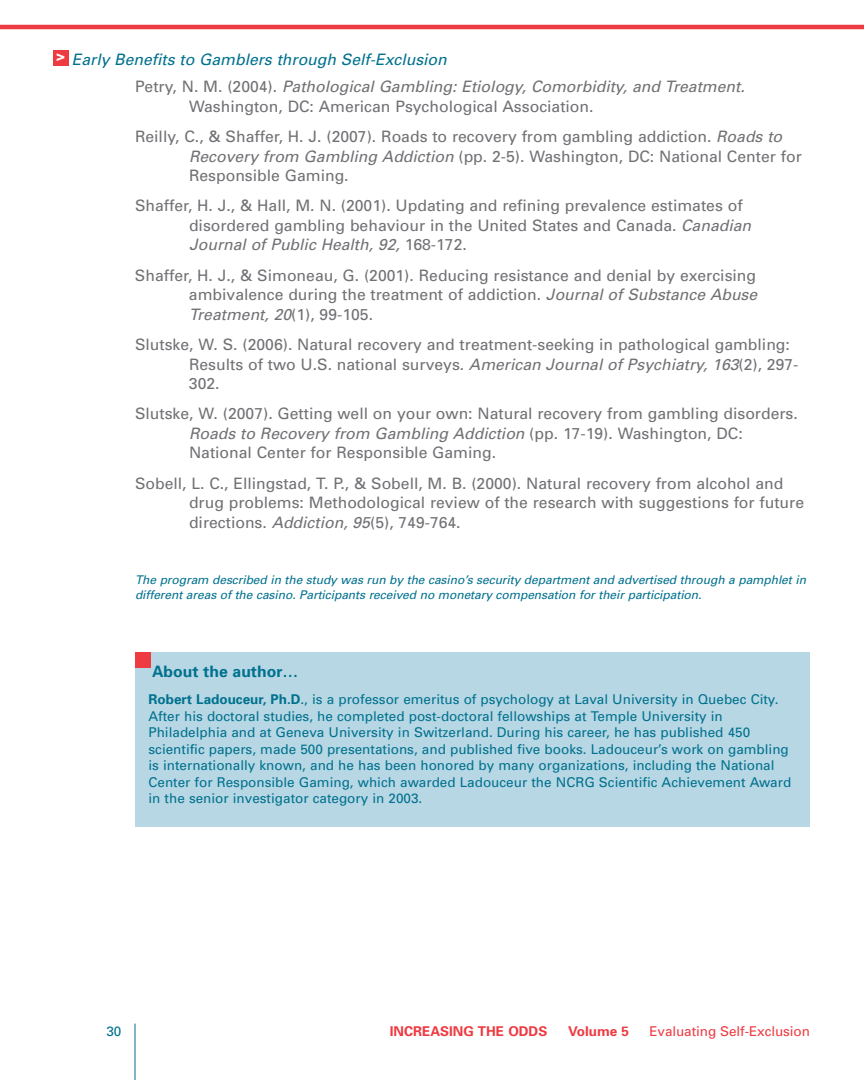
<style>
.page{position:relative;width:864px;height:1080px;background:#fff}
.page>*{position:absolute;margin:0;border:0;box-sizing:border-box;transform-origin:0 0}
.t1{font:15.75px/19.5px "Univers";color:#717074}
.t2{font:italic 15.75px "Univers";color:#00718e}
.t3{font:700 15.75px "Univers";color:#00718e}
.t4{font:13.5px/16.5px "Univers";color:#00718e}
.t5{font:700 13.5px "Univers";color:#ee3a41}
.t6{font:13.5px "Univers";letter-spacing:-.005em;color:#ee3a41}
.t7{font:italic 12px/15px "Univers";letter-spacing:-.005em;color:#00718e}
.s1{font-style:italic}
.s2{font-weight:700}
</style>
<div class="page">
<hr style="left:0;top:25px;width:864px;height:4px;background:#ee3a41">
<hr style="left:135px;top:1024px;width:1px;height:56px;background:#00718e">
<div style="left:135px;top:652px;width:675px;height:174px;background:#b7d7e4"></div>
<div style="left:135px;top:652px;width:16px;height:16px;background:#ee3a41"></div>
<div style="left:53px;top:50px;width:16px;height:16px;background:#ee3a41"></div>
<p class="t2" style="left:56px;top:54px;width:392px"><sup>&gt;</sup> Early Benefits to Gamblers through Self-Exclusion</p>
<p class="t1" style="left:189px;top:78px;width:557px;text-indent:-54px">Petry, N. M. (2004). <span class="s1">Pathological Gambling: Etiology, Comorbidity, and Treatment.<br></span>Washington, DC: American Psychological Association.</p>
<p class="t1" style="left:189px;top:128px;width:614px;text-indent:-54px">Reilly, C., &amp; Shaffer, H. J. (2007). Roads to recovery from gambling addiction. <span class="s1">Roads to<br>Recovery from Gambling Addiction</span> (pp. 2-5). Washington, DC: National Center for<br>Responsible Gaming.</p>
<p class="t1" style="left:189px;top:198px;width:564px;text-indent:-54px">Shaffer, H. J., &amp; Hall, M. N. (2001). Updating and refining prevalence estimates of disordered gambling behaviour in the United States and Canada. <span class="s1">Canadian<br>Journal of Public Health, 92,</span> 168-172.</p>
<p class="t1" style="left:189px;top:267px;width:570px;text-align:justify;text-indent:-54px">Shaffer, H. J., &amp; Simoneau, G. (2001). Reducing resistance and denial by exercising ambivalence during the treatment of addiction. <span class="s1">Journal of Substance Abuse Treatment, 20</span>(1), 99-105.</p>
<p class="t1" style="left:189px;top:336px;width:611px;text-indent:-54px">Slutske, W. S. (2006). Natural recovery and treatment-seeking in pathological gambling:<br>Results of two U.S. national surveys. <span class="s1">American Journal of Psychiatry, 163</span>(2), 297-<br>302.</p>
<p class="t1" style="left:189px;top:405px;width:610px;text-indent:-54px">Slutske, W. (2007). Getting well on your own: Natural recovery from gambling disorders.<br><span class="s1">Roads to Recovery from Gambling Addiction</span> (pp. 17-19). Washington, DC:<br>National Center for Responsible Gaming.</p>
<p class="t1" style="left:189px;top:475px;width:617px;text-indent:-54px">Sobell, L. C., Ellingstad, T. P., &amp; Sobell, M. B. (2000). Natural recovery from alcohol and drug problems: Methodological review of the research with suggestions for future directions. <span class="s1">Addiction, 95</span>(5), 749-764.</p>
<p class="t7" style="left:135px;top:573px;width:673px">The program described in the study was run by the casino’s security department and advertised through a pamphlet in different areas of the casino. Participants received no monetary compensation for their participation.</p>
<p class="t3" style="left:152px;top:665px;width:148px">About the author…</p>
<p class="t4" style="left:148px;top:692px;width:644px"><span class="s2">Robert Ladouceur, Ph.D</span>., is a professor emeritus of psychology at Laval University in Quebec City.<br>After his doctoral studies, he completed post-doctoral fellowships at Temple University in Philadelphia and at Geneva University in Switzerland. During his career, he has published 450 scientific papers, made 500 presentations, and published five books. Ladouceur’s work on gambling is internationally known, and he has been honored by many organizations, including the National Center for Responsible Gaming, which awarded Ladouceur the NCRG Scientific Achievement Award in the senior investigator category in 2003.</p>
<p class="t4" style="left:106px;top:1024px;width:17px">30</p>
<p class="t5" style="left:390px;top:1026px;width:159px">INCREASING THE ODDS</p>
<p class="t5" style="left:568px;top:1026px;width:62px">Volume 5</p>
<p class="t6" style="left:649px;top:1026px;width:162px">Evaluating Self-Exclusion</p>
</div>
